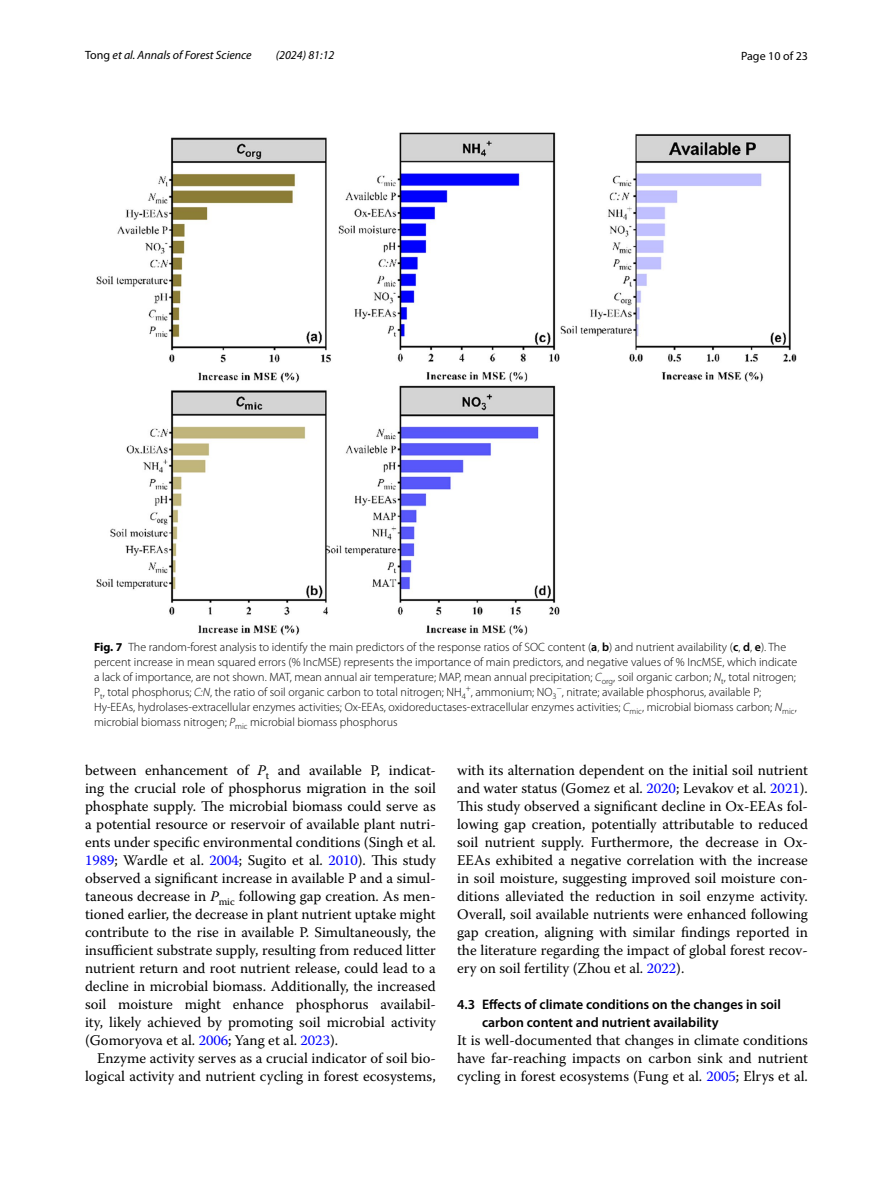
<style>
.page{position:relative;width:893px;height:1187px;background:#fff}
.page>*{position:absolute;margin:0;border:0;box-sizing:border-box;transform-origin:0 0}
.t1{font:14.7px/18px "Warnock Pro";color:#000;text-align:justify}
.t2{font:600 13.8px/18px "Myriad Pro";color:#000}
.t3{font:300 12px/15px "Myriad Pro";color:#000}
.t4{font:italic 12px "Myriad Pro";color:#000}
.t5{font:12px "Myriad Pro";color:#000}
.s1{font-style:normal}
.s2{font-weight:700}
.s3{font-weight:600}
.s4{font-style:italic}
.s5{color:#00f}
</style>
<div class="page">
<img style="left:96px;top:133px;width:701px;height:503px">
<p class="t4" style="left:85px;top:48px;width:168px"><span class="s1">Tong</span> et al. Annals of Forest Science</p>
<p class="t4" style="left:276px;top:48px;width:60px">(2024) 81:12</p>
<p class="t5" style="left:741px;top:48px;width:68px">Page 10 of 23</p>
<p class="t3" style="left:94px;top:639px;width:705px"><span class="s2">Fig. 7</span> The random-forest analysis to identify the main predictors of the response ratios of SOC content (<span class="s3">a</span>, <span class="s3">b</span>) and nutrient availability (<span class="s3">c</span>, <span class="s3">d</span>, <span class="s3">e</span>). The percent increase in mean squared errors (% IncMSE) represents the importance of main predictors, and negative values of % IncMSE, which indicate a lack of importance, are not shown. MAT, mean annual air temperature; MAP, mean annual precipitation; <span class="s4">C</span><sub>org</sub>, soil organic carbon; <span class="s4">N</span><sub>t</sub>, total nitrogen; P<sub>t</sub>, total phosphorus; <span class="s4">C:N</span>, the ratio of soil organic carbon to total nitrogen; NH<sub>4</sub><sup>+</sup>, ammonium; NO<sub>3</sub><sup>−</sup>, nitrate; available phosphorus, available P; Hy-EEAs, hydrolases-extracellular enzymes activities; Ox-EEAs, oxidoreductases-extracellular enzymes activities; <span class="s4">C</span><sub>mic</sub>, microbial biomass carbon; <span class="s4">N</span><sub>mic</sub>, microbial biomass nitrogen; <span class="s4">P</span><sub>mic</sub> microbial biomass phosphorus</p>
<p class="t1" style="left:85px;top:761px;width:352px">between enhancement of <span class="s4">P</span><sub>t</sub> and available P, indicat&shy;ing the crucial role of phosphorus migration in the soil phosphate supply. The microbial biomass could serve as a potential resource or reservoir of available plant nutri&shy;ents under specific environmental conditions (Singh et al.<br><span class="s5">1989</span>; Wardle et al. <span class="s5">2004</span>; Sugito et al. <span class="s5">2010</span>). This study observed a significant increase in available P and a simul&shy;taneous decrease in <span class="s4">P</span><sub>mic</sub> following gap creation. As men&shy;tioned earlier, the decrease in plant nutrient uptake might contribute to the rise in available P. Simultaneously, the insufficient substrate supply, resulting from reduced litter nutrient return and root nutrient release, could lead to a decline in microbial biomass. Additionally, the increased soil moisture might enhance phosphorus availabil&shy;ity, likely achieved by promoting soil microbial activity (Gomoryova et al. <span class="s5">2006</span>; Yang et al. <span class="s5">2023</span>).</p>
<p class="t1" style="left:85px;top:1049px;width:352px;text-align:right">Enzyme activity serves as a crucial indicator of soil bio&shy;logical activity and nutrient cycling in forest ecosystems,</p>
<p class="t1" style="left:457px;top:761px;width:352px">with its alternation dependent on the initial soil nutrient and water status (Gomez et al. <span class="s5">2020</span>; Levakov et al. <span class="s5">2021</span>).<br>This study observed a significant decline in Ox-EEAs fol&shy;lowing gap creation, potentially attributable to reduced soil nutrient supply. Furthermore, the decrease in Ox-EEAs exhibited a negative correlation with the increase in soil moisture, suggesting improved soil moisture con&shy;ditions alleviated the reduction in soil enzyme activity.<br>Overall, soil available nutrients were enhanced following gap creation, aligning with similar findings reported in the literature regarding the impact of global forest recov&shy;ery on soil fertility (Zhou et al. <span class="s5">2022</span>).</p>
<p class="t2" style="left:482px;top:995px;width:300px;text-indent:-25px">4.3 Effects of climate conditions on the changes in soil carbon content and nutrient availability</p>
<p class="t1" style="left:457px;top:1031px;width:352px">It is well-documented that changes in climate conditions have far-reaching impacts on carbon sink and nutrient cycling in forest ecosystems (Fung et al. <span class="s5">2005</span>; Elrys et al.</p>
</div>
